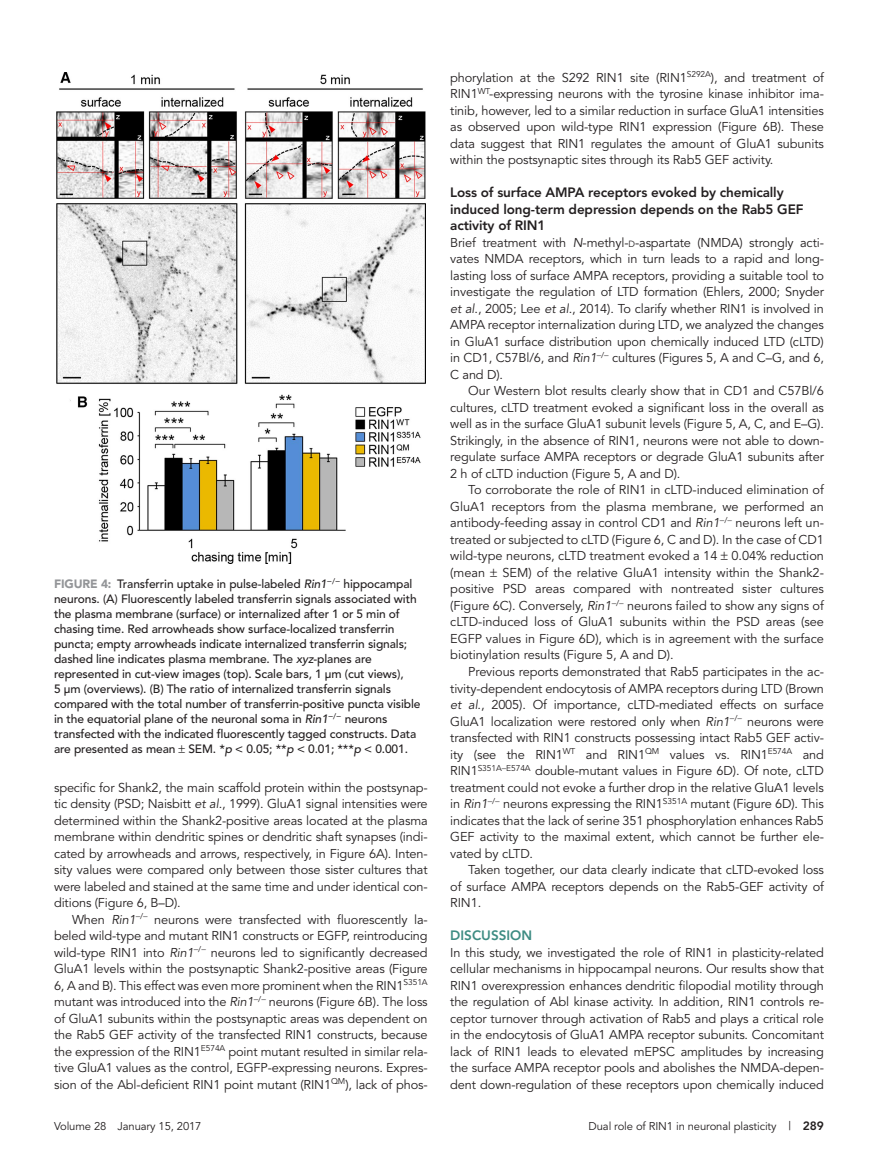
<style>
.page{position:relative;width:878px;height:1175px;background:#fff}
.page>*{position:absolute;margin:0;border:0;box-sizing:border-box;transform-origin:0 0}
.t1{font:800 13.5px/16.5px "Avenir";letter-spacing:-.01em;color:#231f20}
.t2{font:800 13.5px "Avenir";color:#3e8c83}
.Para{font:12.75px/16.5px "Avenir";letter-spacing:-.01em;color:#231f20;text-align:justify}
.ParaFL{font:12.75px/16.5px "Avenir";letter-spacing:-.01em;color:#231f20;text-align:justify}
.FigCaption{font:500 12px/15px "Avenir";letter-spacing:-.01em;color:#231f20}
.t3{font:11.25px "Avenir";letter-spacing:-.01em;color:#231f20}
.s1{font-weight:900;color:#939598}
.s2{font-style:italic}
.s3{font-size:8.85px}
.s4{font-size:12px}
.s5{font-weight:800;font-size:12px}
</style>
<div class="page">
<img style="left:56px;top:72px;width:369px;height:492px">
<p class="FigCaption" style="left:54px;top:576px;width:368px"><span class="s1">FIGURE 4:</span> Transferrin uptake in pulse-labeled <span class="s2">Rin1</span><sup>−/−</sup> hippocampal neurons. (A) Fluorescently labeled transferrin signals associated with the plasma membrane (surface) or internalized after 1 or 5 min of chasing time. Red arrowheads show surface-localized transferrin puncta; empty arrowheads indicate internalized transferrin signals; dashed line indicates plasma membrane. The <span class="s2">xyz</span>-planes are represented in cut-view images (top). Scale bars, 1 μm (cut views),<br>5 μm (overviews). (B) The ratio of internalized transferrin signals compared with the total number of transferrin-positive puncta visible in the equatorial plane of the neuronal soma in <span class="s2">Rin1</span><sup>−/−</sup> neurons transfected with the indicated fluorescently tagged constructs. Data are presented as mean SEM. *<span class="s2">p</span> &lt; 0.05; **<span class="s2">p</span> &lt; 0.01; ***<span class="s2">p</span> &lt; 0.001.</p>
<p class="ParaFL" style="left:54px;top:779px;width:375px">specific for Shank2, the main scaffold protein within the postsynap&shy;tic density (PSD; Naisbitt <span class="s2">et al</span>., 1999). GluA1 signal intensities were determined within the Shank2-positive areas located at the plasma membrane within dendritic spines or dendritic shaft synapses (indi&shy;cated by arrowheads and arrows, respectively, in Figure 6A). Inten&shy;sity values were compared only between those sister cultures that were labeled and stained at the same time and under identical con&shy;ditions (Figure 6, B–D).</p>
<p class="Para" style="left:54px;top:911px;width:375px;text-indent:18px">When <span class="s2">Rin1</span>−<sup>/</sup>− neurons were transfected with fluorescently la&shy;beled wild-type and mutant RIN1 constructs or EGFP, reintroducing wild-type RIN1 into <span class="s2">Rin1</span>−<sup>/</sup>− neurons led to significantly decreased GluA1 levels within the postsynaptic Shank2-positive areas (Figure 6, A and B). This effect was even more prominent when the RIN1<sup>S351A </sup>mutant was introduced into the <span class="s2">Rin1</span>−<sup>/</sup>− neurons (Figure 6B). The loss of GluA1 subunits within the postsynaptic areas was dependent on the Rab5 GEF activity of the transfected RIN1 constructs, because the expression of the RIN1<sup>E574A</sup> point mutant resulted in similar rela&shy;tive GluA1 values as the control, EGFP-expressing neurons. Expres&shy;sion of the Abl-deficient RIN1 point mutant (RIN1<sup>QM</sup>), lack of phos-</p>
<p class="Para" style="left:450px;top:69px;width:375px">phorylation at the S292 RIN1 site (RIN1<sup>S292A</sup>), and treatment of RIN1<sup>WT</sup>-expressing neurons with the tyrosine kinase inhibitor ima&shy;tinib, however, led to a similar reduction in surface GluA1 intensities as observed upon wild-type RIN1 expression (Figure 6B). These data suggest that RIN1 regulates the amount of GluA1 subunits within the postsynaptic sites through its Rab5 GEF activity.</p>
<h2 class="t1" style="left:450px;top:184px;width:355px">Loss of surface AMPA receptors evoked by chemically induced long-term depression depends on the Rab5 GEF activity of RIN1</h2>
<p class="ParaFL" style="left:450px;top:234px;width:375px">Brief treatment with <span class="s2">N</span>-methyl-<span class="s3">d</span>-aspartate (NMDA) strongly acti&shy;vates NMDA receptors, which in turn leads to a rapid and long&shy;lasting loss of surface AMPA receptors, providing a suitable tool to investigate the regulation of LTD formation (Ehlers, 2000; Snyder <span class="s2">et al</span>., 2005; Lee <span class="s2">et al</span>., 2014). To clarify whether RIN1 is involved in AMPA receptor internalization during LTD, we analyzed the changes in GluA1 surface distribution upon chemically induced LTD (cLTD) in CD1, C57Bl/6, and <span class="s2">Rin1</span>−<sup>/</sup>− cultures (Figures 5, A and C–G, and 6, C and D).</p>
<p class="Para" style="left:450px;top:383px;width:375px;text-indent:18px">Our Western blot results clearly show that in CD1 and C57Bl/6 cultures, cLTD treatment evoked a significant loss in the overall as well as in the surface GluA1 subunit levels (Figure 5, A, C, and E–G).<br>Strikingly, in the absence of RIN1, neurons were not able to down&shy;regulate surface AMPA receptors or degrade GluA1 subunits after 2 h of cLTD induction (Figure 5, A and D).</p>
<p class="Para" style="left:450px;top:482px;width:375px;text-indent:18px">To corroborate the role of RIN1 in cLTD-induced elimination of GluA1 receptors from the plasma membrane, we performed an antibody-feeding assay in control CD1 and <span class="s2">Rin1</span>−<sup>/</sup>− neurons left un&shy;treated or subjected to cLTD (Figure 6, C and D). In the case of CD1 wild-type neurons, cLTD treatment evoked a 14 0.04% reduction (mean</p>
<p class="Para" style="left:450px;top:564px;width:375px;text-indent:52px">SEM) of the relative GluA1 intensity within the Shank2- positive PSD areas compared with nontreated sister cultures (Figure 6C). Conversely, <span class="s2">Rin1</span>−<sup>/</sup>− neurons failed to show any signs of cLTD-induced loss of GluA1 subunits within the PSD areas (see EGFP values in Figure 6D), which is in agreement with the surface biotinylation results (Figure 5, A and D).</p>
<p class="Para" style="left:450px;top:663px;width:375px;text-indent:18px">Previous reports demonstrated that Rab5 participates in the ac&shy;tivity-dependent endocytosis of AMPA receptors during LTD (Brown <span class="s2">et al</span>., 2005). Of importance, cLTD-mediated effects on surface GluA1 localization were restored only when <span class="s2">Rin1</span>−<sup>/</sup>− neurons were transfected with RIN1 constructs possessing intact Rab5 GEF activ&shy;ity (see the RIN1<sup>WT</sup> and RIN1<sup>QM</sup> values vs. RIN1<sup>E574A</sup> and RIN1<sup>S351A</sup>−<sup>E574A</sup> double-mutant values in Figure 6D). Of note, cLTD treatment could not evoke a further drop in the relative GluA1 levels in <span class="s2">Rin1</span>−<sup>/</sup>− neurons expressing the RIN1<sup>S351A</sup> mutant (Figure 6D). This indicates that the lack of serine 351 phosphorylation enhances Rab5<br>GEF activity to the maximal extent, which cannot be further ele&shy;vated by cLTD.</p>
<p class="Para" style="left:450px;top:861px;width:375px;text-indent:18px">Taken together, our data clearly indicate that cLTD-evoked loss of surface AMPA receptors depends on the Rab5-GEF activity of RIN1.</p>
<h1 class="t2" style="left:450px;top:927px;width:83px">DISCUSSION</h1>
<p class="ParaFL" style="left:450px;top:944px;width:375px">In this study, we investigated the role of RIN1 in plasticity-related cellular mechanisms in hippocampal neurons. Our results show that RIN1 overexpression enhances dendritic filopodial motility through the regulation of Abl kinase activity. In addition, RIN1 controls re&shy;ceptor turnover through activation of Rab5 and plays a critical role in the endocytosis of GluA1 AMPA receptor subunits. Concomitant lack of RIN1 leads to elevated mEPSC amplitudes by increasing the surface AMPA receptor pools and abolishes the NMDA-depen&shy;dent down-regulation of these receptors upon chemically induced</p>
<p class="t3" style="left:54px;top:1119px;width:149px">Volume 28 January 15, 2017</p>
<p class="t3" style="left:588px;top:1119px;width:237px">Dual role of RIN1 in neuronal plasticity <span class="s4">|</span> <span class="s5">289</span></p>
</div>
